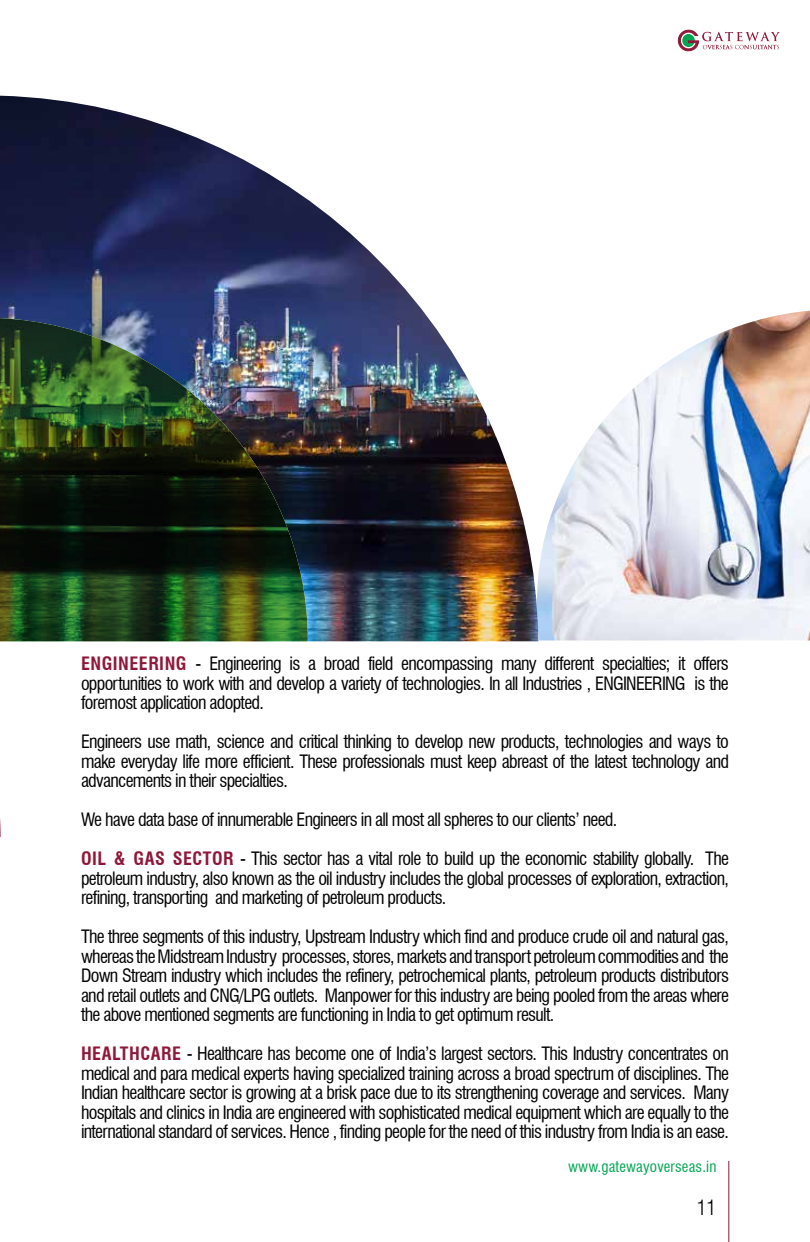
<style>
.page{position:relative;width:810px;height:1242px;background:#fff}
.page>*{position:absolute;margin:0;border:0;box-sizing:border-box;transform-origin:0 0}
.t1{font:300 condensed 21px "Swiss 721 BT";color:#000}
.t2{font:condensed 18px/19.5px "Swiss 721 BT";letter-spacing:-.04em;color:#000;text-align:justify}
.t3{font:condensed 15px "Swiss 721 BT";letter-spacing:.01em;color:#00a651}
.s1{font-weight:700;color:#8f1838}
</style>
<div class="page">
<svg style="left:0;top:95px;width:1px;height:742px"></svg>
<img style="left:538px;top:311px;width:272px;height:329px">
<img style="left:0;top:96px;width:538px;height:545px">
<img style="left:0;top:318px;width:308px;height:323px">
<hr style="left:729px;top:1161px;width:1px;height:81px;background:#8f1838">
<svg style="left:678px;top:30px;width:102px;height:21px"></svg>
<p class="t2" style="left:81px;top:654px;width:649px"><span class="s1">ENGINEERING</span> - Engineering is a broad field encompassing many different specialties; it offers opportunities to work with and develop a variety of technologies. In all Industries , ENGINEERING is the foremost application adopted.</p>
<p class="t2" style="left:81px;top:732px;width:650px">Engineers use math, science and critical thinking to develop new products, technologies and ways to make everyday life more efficient. These professionals must keep abreast of the latest technology and advancements in their specialties.</p>
<p class="t2" style="left:81px;top:800px;width:650px;line-height:39px">We have data base of innumerable Engineers in all most all spheres to our clients’ need.<br><span class="s1">OIL &amp; GAS SECTOR</span> - This sector has a vital role to build up the economic stability globally. The</p>
<p class="t2" style="left:81px;top:868px;width:649px">petroleum industry, also known as the oil industry includes the global processes of exploration, extraction, refining, transporting and marketing of petroleum products.</p>
<p class="t2" style="left:81px;top:927px;width:650px">The three segments of this industry, Upstream Industry which find and produce crude oil and natural gas, whereas the Midstream Industry processes, stores, markets and transport petroleum commodities and the Down Stream industry which includes the refinery, petrochemical plants, petroleum products distributors and retail outlets and CNG/LPG outlets. Manpower for this industry are being pooled from the areas where the above mentioned segments are functioning in India to get optimum result.</p>
<p class="t2" style="left:81px;top:1044px;width:650px"><span class="s1">HEALTHCARE</span> - Healthcare has become one of India’s largest sectors. This Industry concentrates on medical and para medical experts having specialized training across a broad spectrum of disciplines. The Indian healthcare sector is growing at a brisk pace due to its strengthening coverage and services. Many hospitals and clinics in India are engineered with sophisticated medical equipment which are equally to the international standard of services. Hence , finding people for the need of this industry from India is an ease.</p>
<p class="t3" style="left:568px;top:1158px;width:150px">www.gatewayoverseas.in</p>
<p class="t1" style="left:697px;top:1195px;width:21px">11</p>
</div>
